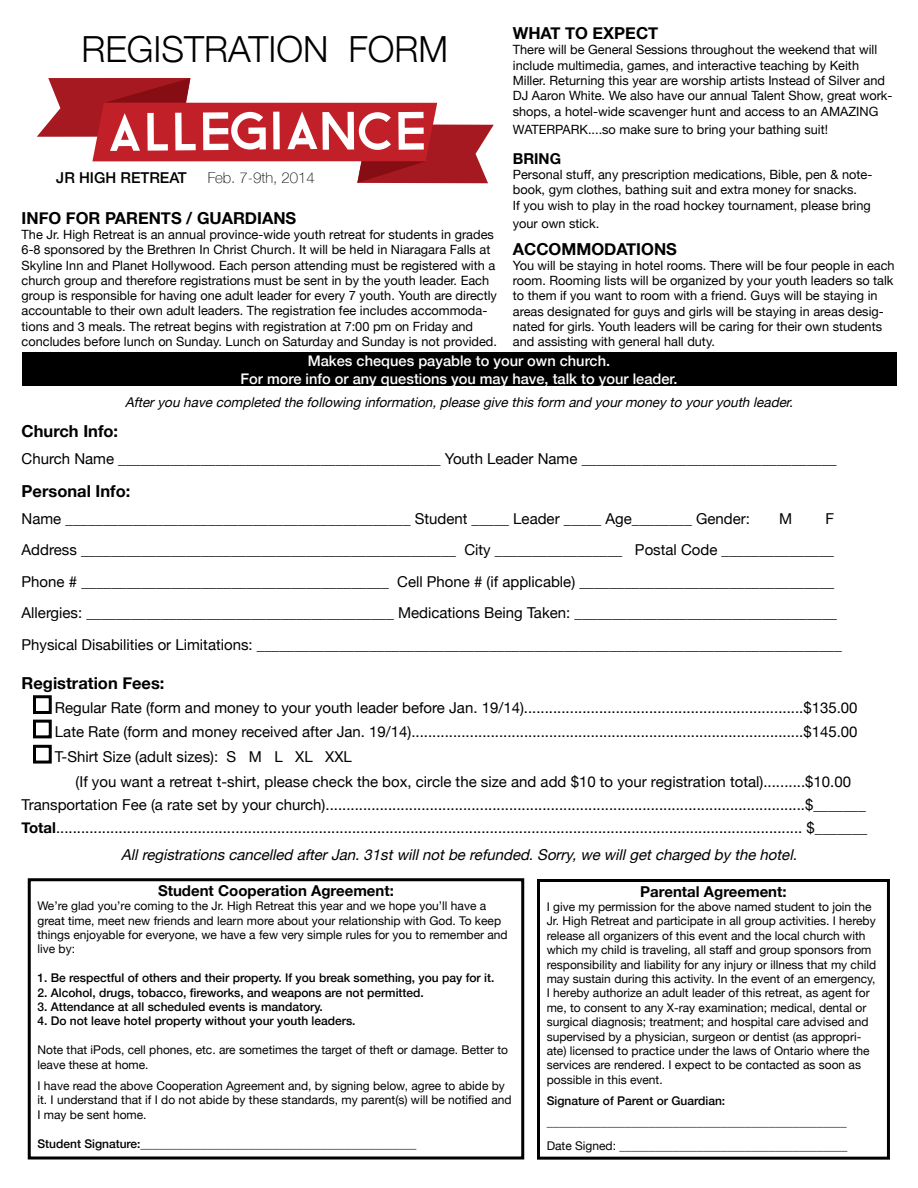
<style>
.page{position:relative;width:918px;height:1188px;background:#fff}
.page>*{position:absolute;margin:0;border:0;box-sizing:border-box;transform-origin:0 0}
.t1{font:300 36px "Helvetica Neue";color:#000}
.t2{font:700 16.5px "Helvetica Neue";color:#000}
.t3{font:15px/31.5px "Helvetica Neue";color:#000}
.t4{font:italic 15px "Helvetica Neue";color:#000}
.t5{font:700 15px "Helvetica Neue";color:#000}
.t6{font:100 15px "Helvetica Neue";color:#000}
.t7{font:500 15px "Helvetica Neue";color:#000}
.t8{font:500 14.7px/17.5px "Helvetica Neue";color:#fff;text-align:center}
.t9{font:italic 13.5px "Helvetica Neue";color:#000}
.t10{font:12.75px/15.3px "Helvetica Neue";color:#000}
.t11{font:12px/14.4px "Helvetica Neue";color:#000}
.t12{font:500 12px "Helvetica Neue";color:#000}
.s1{font-weight:700}
</style>
<div class="page">
<div style="left:22px;top:352px;width:874px;height:34px;background:#000"></div>
<div style="left:28px;top:878px;width:496px;height:282px;border:3px solid #000"></div>
<div style="left:537px;top:879px;width:353px;height:281px;border:3px solid #000"></div>
<div style="left:33px;top:695px;width:19px;height:19px;border:3px solid #000"></div>
<div style="left:33px;top:720px;width:19px;height:18px;border:3px solid #000"></div>
<div style="left:33px;top:745px;width:19px;height:19px;border:3px solid #000"></div>
<svg style="left:37px;top:78px;width:457px;height:105px"></svg>
<p class="t2" style="left:513px;top:23px;width:147px">WHAT TO EXPECT</p>
<p class="t10" style="left:513px;top:42px;width:381px">There will be General Sessions throughout the weekend that will include multimedia, games, and interactive teaching by Keith Miller. Returning this year are worship artists Instead of Silver and DJ Aaron White. We also have our annual Talent Show, great work&shy;shops, a hotel-wide scavenger hunt and access to an AMAZING</p>
<p class="t10" style="left:513px;top:121px;width:317px">WATERPARK....so make sure to bring your bathing suit!</p>
<p class="t5" style="left:513px;top:149px;width:50px">BRING</p>
<p class="t10" style="left:513px;top:167px;width:361px">Personal stuff, any prescription medications, Bible, pen &amp; note&shy;book, gym clothes, bathing suit and extra money for snacks.<br>If you wish to play in the road hockey tournament, please bring</p>
<p class="t10" style="left:513px;top:215px;width:88px">your own stick.</p>
<p class="t2" style="left:513px;top:238px;width:166px">ACCOMMODATIONS</p>
<p class="t10" style="left:513px;top:258px;width:383px">You will be staying in hotel rooms. There will be four people in each room. Rooming lists will be organized by your youth leaders so talk to them if you want to room with a friend. Guys will be staying in areas designated for guys and girls will be staying in areas desig&shy;nated for girls. Youth leaders will be caring for their own students and assisting with general hall duty.</p>
<h1 class="t1" style="left:81px;top:27px;width:368px">REGISTRATION FORM</h1>
<p class="t7" style="left:56px;top:169px;width:132px">JR HIGH RETREAT</p>
<p class="t6" style="left:208px;top:169px;width:109px">Feb. 7-9th, 2014</p>
<p class="t2" style="left:22px;top:208px;width:276px">INFO FOR PARENTS / GUARDIANS</p>
<p class="t10" style="left:22px;top:227px;width:477px">The Jr. High Retreat is an annual province-wide youth retreat for students in grades 6-8 sponsored by the Brethren In Christ Church. It will be held in Niaragara Falls at Skyline Inn and Planet Hollywood. Each person attending must be registered with a church group and therefore registrations must be sent in by the youth leader. Each group is responsible for having one adult leader for every 7 youth. Youth are directly accountable to their own adult leaders. The registration fee includes accommoda&shy;tions and 3 meals. The retreat begins with registration at 7:00 pm on Friday and concludes before lunch on Sunday. Lunch on Saturday and Sunday is not provided.</p>
<p class="t8" style="left:241px;top:352px;width:438px">Makes cheques payable to your own church.<br>For more info or any questions you may have, talk to your leader.</p>
<p class="t9" style="left:125px;top:394px;width:673px">Afteryou have completed the following information,please give this form and yourmoney to youryouth leader.</p>
<p class="t2" style="left:22px;top:421px;width:98px">Church Info:</p>
<p class="t3" style="left:22px;top:442px;width:817px">Church Name ___________________________________________ Youth Leader Name __________________________________</p>
<p class="t2" style="left:22px;top:481px;width:110px">Personal Info:</p>
<p class="t3" style="left:22px;top:502px;width:730px">Name ______________________________________________ Student _____ Leader _____ Age________ Gender:</p>
<p class="t3" style="left:779px;top:502px;width:15px">M</p>
<p class="t3" style="left:22px;top:502px;width:822px;text-indent:804px">F Address __________________________________________________ City _________________ Postal Code _______________ Phone # _________________________________________ Cell Phone # (if applicable) __________________________________ Allergies: _________________________________________ Medications Being Taken: ___________________________________ Physical Disabilities or Limitations: ______________________________________________________________________________</p>
<p class="t2" style="left:22px;top:673px;width:144px">Registration Fees:</p>
<p class="t3" style="left:55px;top:695px;width:804px;line-height:24.8px;text-align:justify">Regular Rate (form and money to your youth leader before Jan. 19/14)...................................................................$135.00<br>Late Rate (form and money received after Jan. 19/14)..............................................................................................$145.00<br>T-Shirt Size (adult sizes): S M L XL XXL</p>
<p class="t3" style="left:22px;top:769px;width:847px;line-height:23.4px;text-indent:54px">(If you want a retreat t-shirt, please check the box, circle the size and add $10 to your registration total)..........$10.00<br>Transportation Fee (a rate set by your church)...................................................................................................................$_______<br><span class="s1">Total</span>................................................................................................................................................................................... $_______</p>
<p class="t4" style="left:121px;top:846px;width:681px">Allregistrations cancelled afterJan.31stwillnotbe refunded.Sorry,we willgetcharged by the hotel.</p>
<p class="t5" style="left:158px;top:881px;width:237px">Student Cooperation Agreement:</p>
<p class="t11" style="left:38px;top:899px;width:472px">We’re glad you’re coming to the Jr. High Retreat this year and we hope you’ll have a great time, meet new friends and learn more about your relationship with God. To keep things enjoyable for everyone, we have a few very simple rules for you to remember and live by:</p>
<p class="t12" style="left:38px;top:971px;width:458px">1. Be respectful of others and their property. If you break something, you pay for it.</p>
<p class="t12" style="left:38px;top:985px;width:388px">2. Alcohol, drugs, tobacco, fireworks, and weapons are not permitted.</p>
<p class="t12" style="left:38px;top:999px;width:287px">3. Attendance at all scheduled events is mandatory.</p>
<p class="t12" style="left:38px;top:1014px;width:320px">4. Do not leave hotel property without your youth leaders.</p>
<p class="t11" style="left:38px;top:1043px;width:472px">Note that iPods, cell phones, etc. are sometimes the target of theft or damage. Better to leave these at home.</p>
<p class="t11" style="left:38px;top:1078px;width:476px">I have read the above Cooperation Agreement and, by signing below, agree to abide by it. I understand that if I do not abide by these standards, my parent(s) will be notified and<br>I may be sent home.</p>
<p class="t12" style="left:38px;top:1136px;width:381px">Student Signature:______________________________________________</p>
<p class="t5" style="left:640px;top:882px;width:148px">Parental Agreement:</p>
<p class="t11" style="left:547px;top:899px;width:331px">I give my permission for the above named student to join the Jr. High Retreat and participate in all group activities. I hereby release all organizers of this event and the local church with which my child is traveling, all staff and group sponsors from responsibility and liability for any injury or illness that my child may sustain during this activity. In the event of an emergency, I hereby authorize an adult leader of this retreat, as agent for me, to consent to any X-ray examination; medical, dental or surgical diagnosis; treatment; and hospital care advised and supervised by a physician, surgeon or dentist (as appropri&shy;ate) licensed to practice under the laws of Ontario where the services are rendered. I expect to be contacted as soon as possible in this event.</p>
<p class="t12" style="left:547px;top:1093px;width:180px">Signature of Parent or Guardian:</p>
<p class="t11" style="left:547px;top:1109px;width:302px;line-height:24.2px">__________________________________________________<br>Date Signed: ______________________________________</p>
</div>
